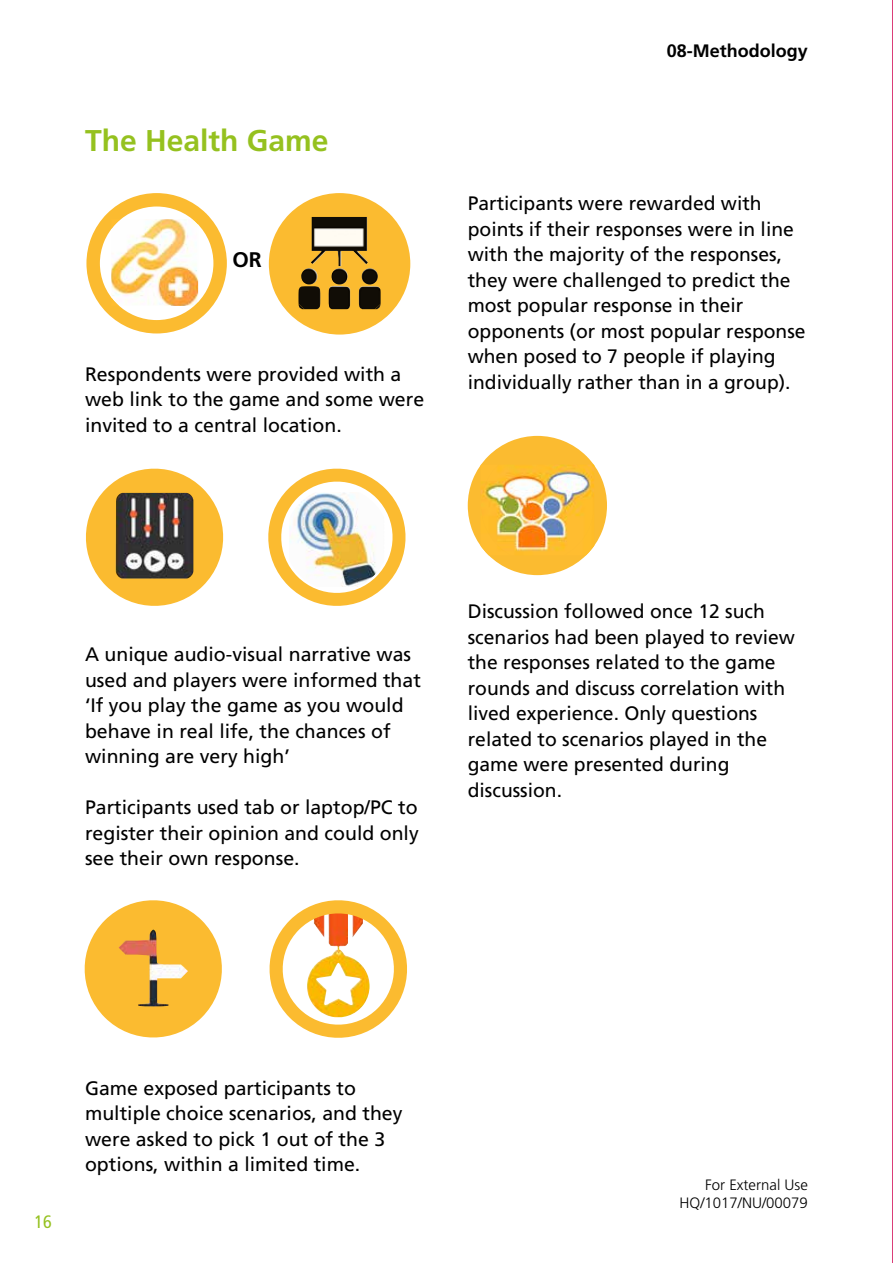
<style>
.page{position:relative;width:893px;height:1263px;background:#fff}
.page>*{position:absolute;margin:0;border:0;box-sizing:border-box;transform-origin:0 0}
.t1{font:700 30px "Frutiger";color:#95c11f}
.t2{font:700 21.15px "Frutiger";color:#000}
.t3{font:19.5px/25.5px "Frutiger";color:#000}
.t4{font:700 18px "Frutiger";color:#000}
.t5{font:condensed 18px "Frutiger";color:#95c11f}
.t6{font:300 15px/18px "Frutiger";color:#000;text-align:right}
</style>
<div class="page">
<svg style="left:86px;top:193px;width:141px;height:140px"></svg>
<img style="left:111px;top:219px;width:87px;height:87px">
<svg style="left:269px;top:193px;width:141px;height:142px"></svg>
<svg style="left:86px;top:468px;width:138px;height:138px"></svg>
<img style="left:116px;top:493px;width:6px;height:84px">
<svg style="left:268px;top:468px;width:137px;height:138px"></svg>
<svg style="left:84px;top:900px;width:138px;height:138px"></svg>
<img style="left:119px;top:930px;width:69px;height:76px">
<svg style="left:269px;top:900px;width:138px;height:138px"></svg>
<svg style="left:468px;top:436px;width:139px;height:139px"></svg>
<img style="left:481px;top:465px;width:113px;height:90px">
<hr style="left:892px;top:0;width:1px;height:1263px;background:#d0004e">
<h1 class="t1" style="left:85px;top:123px;width:245px">The Health Game</h1>
<p class="t2" style="left:232px;top:248px;width:31px">OR</p>
<p class="t3" style="left:85px;top:361px;width:341px">Respondents were provided with a web link to the game and some were invited to a central location.</p>
<p class="t4" style="left:667px;top:40px;width:143px">08-Methodology</p>
<p class="t3" style="left:468px;top:191px;width:339px">Participants were rewarded with points if their responses were in line with the majority of the responses, they were challenged to predict the most popular response in their opponents (or most popular response when posed to 7 people if playing individually rather than in a group).</p>
<p class="t3" style="left:85px;top:642px;width:337px">A unique audio-visual narrative was used and players were informed that ‘If you play the game as you would behave in real life, the chances of winning are very high’</p>
<p class="t3" style="left:85px;top:795px;width:335px;text-align:justify">Participants used tab or laptop/PC to register their opinion and could only see their own response.</p>
<p class="t3" style="left:468px;top:599px;width:329px">Discussion followed once 12 such scenarios had been played to review the responses related to the game rounds and discuss correlation with lived experience. Only questions related to scenarios played in the game were presented during discussion.</p>
<p class="t5" style="left:35px;top:1211px;width:19px">16</p>
<p class="t3" style="left:85px;top:1075px;width:319px">Game exposed participants to multiple choice scenarios, and they were asked to pick 1 out of the 3 options, within a limited time.</p>
<p class="t6" style="left:679px;top:1175px;width:130px">For External Use<br>HQ/1017/NU/00079</p>
</div>
